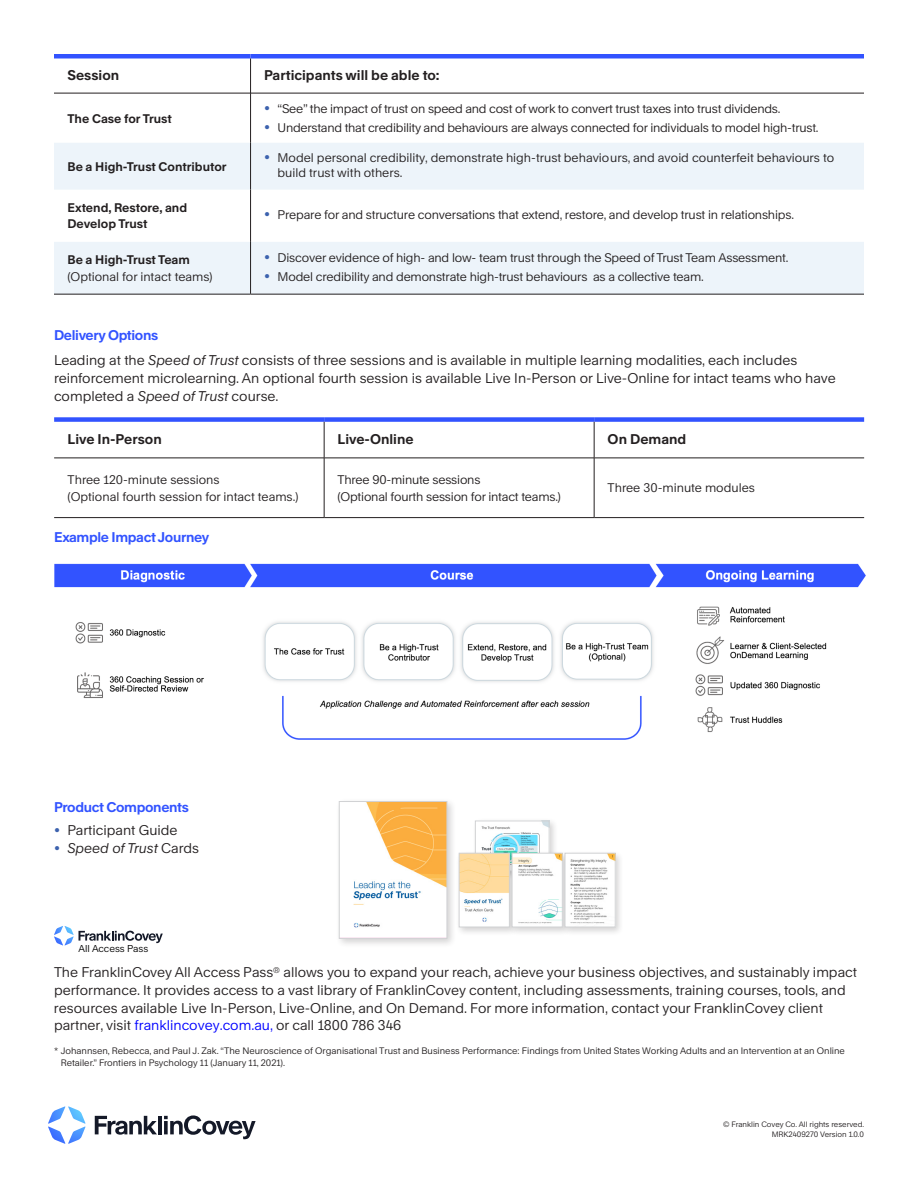
<style>
.page{position:relative;width:918px;height:1188px;background:#fff}
.page>*{position:absolute;margin:0;border:0;box-sizing:border-box;transform-origin:0 0}
.t1{font:13.5px/18px "Rand";color:#231f20}
.T_-_Feature_Name_Bold{font:700 13.5px "Rand";color:#231f20}
.t2{font:700 13.5px "Rand";letter-spacing:-.025em;color:#3253ff}
.t3{font:italic 13.5px "Rand";color:#231f20}
.T_-_Feature_Name_Bold-2{font:12px/16.5px "Rand";letter-spacing:-.015em;color:#231f20}
.T_-_Table_-_Body_description{font:700 12px/16.5px "Rand";color:#231f20}
.T_-_Table_-_Body_description-2{font:12px/16.5px "Rand";color:#231f20}
.t4{font:9.6px "Rand";color:#000}
.t5{font:9px/12px "Rand";color:#231f20}
.t6{font:7.5px "Rand";color:#231f20}
.s1{font-weight:700}
.s2{font-size:13.5px;color:#3c62ae}
.s3{font-style:italic}
.s4{color:#3c62ae}
.s5{font-style:normal;color:#3c62ae}
.s6{font-style:normal}
.s7{color:#00f}
</style>
<div class="page">
<hr style="left:54px;top:458px;width:270px;height:1px;background:#231f20">
<hr style="left:324px;top:458px;width:270px;height:1px;background:#231f20">
<hr style="left:594px;top:458px;width:270px;height:1px;background:#231f20">
<div style="left:54px;top:417px;width:270px;height:5px;background:#3253ff"></div>
<div style="left:324px;top:417px;width:270px;height:5px;background:#3253ff"></div>
<div style="left:594px;top:417px;width:270px;height:5px;background:#3253ff"></div>
<hr style="left:324px;top:458px;width:1px;height:59px;background:#231f20">
<hr style="left:324px;top:422px;width:1px;height:36px;background:#231f20">
<hr style="left:594px;top:422px;width:1px;height:36px;background:#231f20">
<hr style="left:594px;top:458px;width:1px;height:59px;background:#231f20">
<hr style="left:54px;top:517px;width:270px;height:1px;background:#231f20">
<hr style="left:324px;top:517px;width:270px;height:1px;background:#231f20">
<hr style="left:594px;top:517px;width:270px;height:1px;background:#231f20">
<svg style="left:54px;top:143px;width:810px;height:151px;fill:#edf4fa"></svg>
<hr style="left:54px;top:93px;width:196px;height:1px;background:#231f20">
<hr style="left:251px;top:93px;width:613px;height:1px;background:#231f20">
<hr style="left:54px;top:54px;width:197px;height:4px;background:#3253ff">
<hr style="left:251px;top:54px;width:613px;height:4px;background:#3253ff">
<hr style="left:250px;top:93px;width:1px;height:50px;background:#231f20">
<hr style="left:250px;top:143px;width:1px;height:47px;background:#231f20">
<hr style="left:250px;top:190px;width:1px;height:52px;background:#231f20">
<hr style="left:250px;top:242px;width:1px;height:52px;background:#231f20">
<hr style="left:250px;top:58px;width:1px;height:35px;background:#231f20">
<hr style="left:54px;top:294px;width:197px;height:1px;background:#231f20">
<hr style="left:251px;top:294px;width:613px;height:1px;background:#231f20">
<svg style="left:95px;top:1116px;width:62px;height:19px"></svg>
<hr style="left:158px;top:1116px;width:4px;height:18px;background:#141928">
<svg style="left:164px;top:1115px;width:92px;height:24px"></svg>
<svg style="left:48px;top:1106px;width:38px;height:38px"></svg>
<svg style="left:54px;top:926px;width:109px;height:20px"></svg>
<div style="left:336px;top:798px;width:121px;height:150px;background:#231f20;opacity:.2"></div>
<img style="left:341px;top:803px;width:104px;height:134px">
<div style="left:339px;top:801px;width:108px;height:138px;border:1px solid #d1d2d4"></div>
<div style="left:472px;top:817px;width:86px;height:63px;background:#231f20;opacity:.2"></div>
<img style="left:477px;top:823px;width:70px;height:27px">
<div style="left:475px;top:821px;width:74px;height:50px;border:1px solid #d1d2d4"></div>
<div style="left:456px;top:850px;width:62px;height:86px;background:#231f20;opacity:.2"></div>
<img style="left:461px;top:855px;width:47px;height:70px">
<div style="left:459px;top:853px;width:51px;height:74px;border:1px solid #d1d2d4"></div>
<div style="left:509px;top:850px;width:62px;height:86px;background:#231f20;opacity:.2"></div>
<img style="left:514px;top:855px;width:46px;height:70px">
<div style="left:512px;top:853px;width:50px;height:74px;border:1px solid #d1d2d4"></div>
<div style="left:562px;top:850px;width:62px;height:86px;background:#231f20;opacity:.2"></div>
<img style="left:567px;top:855px;width:46px;height:70px">
<div style="left:565px;top:853px;width:50px;height:74px;border:1px solid #d1d2d4"></div>
<img style="left:54px;top:563px;width:812px;height:177px">
<p class="T_-_Feature_Name_Bold" style="left:68px;top:64px;width:53px">Session</p>
<p class="T_-_Feature_Name_Bold" style="left:264px;top:64px;width:177px">Participants will be able to:</p>
<p class="T_-_Table_-_Body_description" style="left:68px;top:109px;width:106px">The Case for Trust</p>
<p class="T_-_Table_-_Body_description" style="left:68px;top:157px;width:161px">Be a High-Trust Contributor</p>
<p class="T_-_Table_-_Body_description" style="left:68px;top:198px;width:121px">Extend, Restore, and<br>Develop Trust</p>
<p class="T_-_Table_-_Body_description-2" style="left:68px;top:250px;width:147px"><span class="s1">Be a High-Trust Team </span>(Optional for intact teams)</p>
<p class="T_-_Feature_Name_Bold-2" style="left:264px;top:99px;width:518px"><span class="s2">•</span> “See” the impact of trust on speed and cost of work to convert trust taxes into trust dividends.</p>
<p class="T_-_Feature_Name_Bold-2" style="left:264px;top:118px;width:556px"><span class="s2">•</span> Understand that credibility and behaviours are always connected for individuals to model high-trust.</p>
<p class="T_-_Feature_Name_Bold-2" style="left:278px;top:148px;width:558px;line-height:15.1px;text-indent:-14px"><span class="s2">•</span> Model personal credibility, demonstrate high-trust behaviours, and avoid counterfeit behaviours to build trust with others.</p>
<p class="T_-_Feature_Name_Bold-2" style="left:264px;top:205px;width:531px"><span class="s2">•</span> Prepare for and structure conversations that extend, restore, and develop trust in relationships.</p>
<p class="T_-_Feature_Name_Bold-2" style="left:264px;top:248px;width:526px"><span class="s2">•</span> Discover evidence of high- and low- team trust through the Speed of Trust Team Assessment.</p>
<p class="T_-_Feature_Name_Bold-2" style="left:264px;top:267px;width:441px"><span class="s2">•</span> Model credibility and demonstrate high-trust behaviours as a collective team.</p>
<h4 class="t2" style="left:54px;top:324px;width:106px">Delivery Options</h4>
<p class="t1" style="left:54px;top:349px;width:783px">Leading at the <span class="s3">Speed of Trust</span> consists of three sessions and is available in multiple learning modalities, each includes reinforcement microlearning. An optional fourth session is available Live In-Person or Live-Online for intact teams who have completed a <span class="s3">Speed of Trust</span> course.</p>
<p class="T_-_Feature_Name_Bold" style="left:68px;top:428px;width:96px">Live In-Person</p>
<p class="T_-_Feature_Name_Bold" style="left:338px;top:428px;width:77px">Live-Online</p>
<p class="T_-_Feature_Name_Bold" style="left:608px;top:428px;width:80px">On Demand</p>
<p class="T_-_Feature_Name_Bold-2" style="left:68px;top:470px;width:232px">Three 120-minute sessions<br>(Optional fourth session for intact teams.)</p>
<p class="T_-_Feature_Name_Bold-2" style="left:338px;top:470px;width:144px">Three 90-minute sessions</p>
<p class="T_-_Feature_Name_Bold-2" style="left:608px;top:478px;width:149px">Three 30-minute modules</p>
<p class="T_-_Feature_Name_Bold-2" style="left:338px;top:487px;width:225px">(Optional fourth session for intact teams.)</p>
<p class="t2" style="left:54px;top:527px;width:157px">Example Impact Journey</p>
<h4 class="t2" style="left:54px;top:797px;width:136px">Product Components</h4>
<p class="t1" style="left:54px;top:819px;width:125px"><span class="s4">•</span> Participant Guide</p>
<p class="t3" style="left:54px;top:837px;width:147px"><span class="s5">•</span> Speed of Trust <span class="s6">Cards</span></p>
<p class="t4" style="left:79px;top:941px;width:71px">All Access Pass</p>
<p class="t1" style="left:54px;top:962px;width:805px">The FranklinCovey All Access Pass<sup>®</sup> allows you to expand your reach, achieve your business objectives, and sustainably impact performance. It provides access to a vast library of FranklinCovey content, including assessments, training courses, tools, and resources available Live In-Person, Live-Online, and On Demand. For more information, contact your FranklinCovey client</p>
<p class="t1" style="left:54px;top:1015px;width:349px">partner, visit <span class="s7">franklincovey.com.au,</span> or call 1800 786 346</p>
<p class="t5" style="left:61px;top:1044px;width:786px;text-indent:-7px">* Johannsen, Rebecca, and Paul J. Zak. “The Neuroscience of Organisational Trust and Business Performance: Findings from United States Working Adults and an Intervention at an Online<br>Retailer.” Frontiers in Psychology 11 (January 11, 2021).</p>
<p class="t6" style="left:723px;top:1118px;width:143px">© Franklin Covey Co. All rights reserved.</p>
<p class="t6" style="left:772px;top:1129px;width:94px">MRK2409270 Version 1.0.0</p>
</div>
